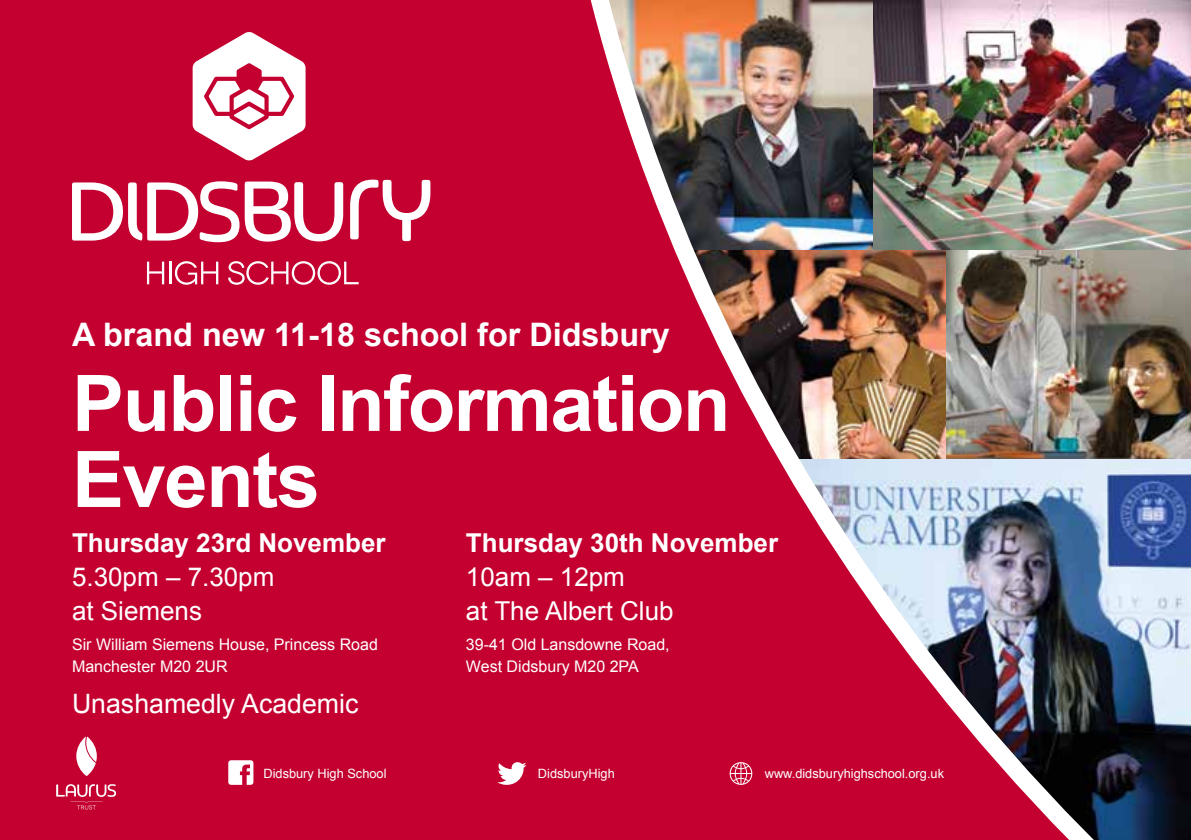
<style>
.page{position:relative;width:1191px;height:840px;background:#fff}
.page>*{position:absolute;margin:0;border:0;box-sizing:border-box;transform-origin:0 0}
.t1{font:700 78px/76px "Arial";letter-spacing:-.02em;color:#fff}
.t2{font:700 32.4px "Arial";color:#fff}
.t3{font:26.6px "Arial";color:#fff}
.t4{font:26px/34px "Arial";color:#fff}
.t5{font:700 26px "Arial";color:#fff}
.t6{font:16px/22px "Arial";color:#fff}
.t7{font:12.8px "Arial";color:#fff}
</style>
<div class="page">
<img style="left:0;top:0;width:1191px;height:839px">
<svg style="left:729px;top:761px;width:23px;height:23px"></svg>
<svg style="left:497px;top:761px;width:29px;height:23px"></svg>
<svg style="left:228px;top:759px;width:25px;height:25px"></svg>
<svg style="left:76px;top:736px;width:21px;height:39px"></svg>
<svg style="left:56px;top:783px;width:60px;height:26px;background:#ce2f55"></svg>
<svg style="left:147px;top:261px;width:17px;height:23px"></svg>
<hr style="left:169px;top:261px;width:3px;height:23px;background:#fff">
<svg style="left:175px;top:261px;width:43px;height:23px"></svg>
<svg style="left:228px;top:261px;width:131px;height:23px;background:#d13f62"></svg>
<svg style="left:72px;top:179px;width:358px;height:63px"></svg>
<svg style="left:193px;top:32px;width:112px;height:129px"></svg>
<h2 class="t2" style="left:72px;top:313px;width:599px">A brand new 11-18 school for Didsbury</h2>
<h1 class="t1" style="left:72px;top:368px;width:660px">Public Information<br>Events</h1>
<h3 class="t5" style="left:466px;top:525px;width:314px">Thursday 30th November</h3>
<h3 class="t4" style="left:466px;top:559px;width:209px">10am – 12pm<br>at The Albert Club</h3>
<p class="t6" style="left:466px;top:633px;width:205px">39-41 Old Lansdowne Road,<br>West Didsbury M20 2PA</p>
<h3 class="t5" style="left:72px;top:525px;width:315px">Thursday 23rd November</h3>
<h3 class="t4" style="left:72px;top:559px;width:204px">5.30pm – 7.30pm at Siemens</h3>
<p class="t6" style="left:72px;top:633px;width:307px">Sir William Siemens House, Princess Road<br>Manchester M20 2UR</p>
<h3 class="t3" style="left:72px;top:686px;width:288px">Unashamedly Academic</h3>
<p class="t7" style="left:263px;top:765px;width:125px">Didsbury High School</p>
<p class="t7" style="left:538px;top:765px;width:78px">DidsburyHigh</p>
<p class="t7" style="left:764px;top:765px;width:181px">www.didsburyhighschool.org.uk</p>
</div>
